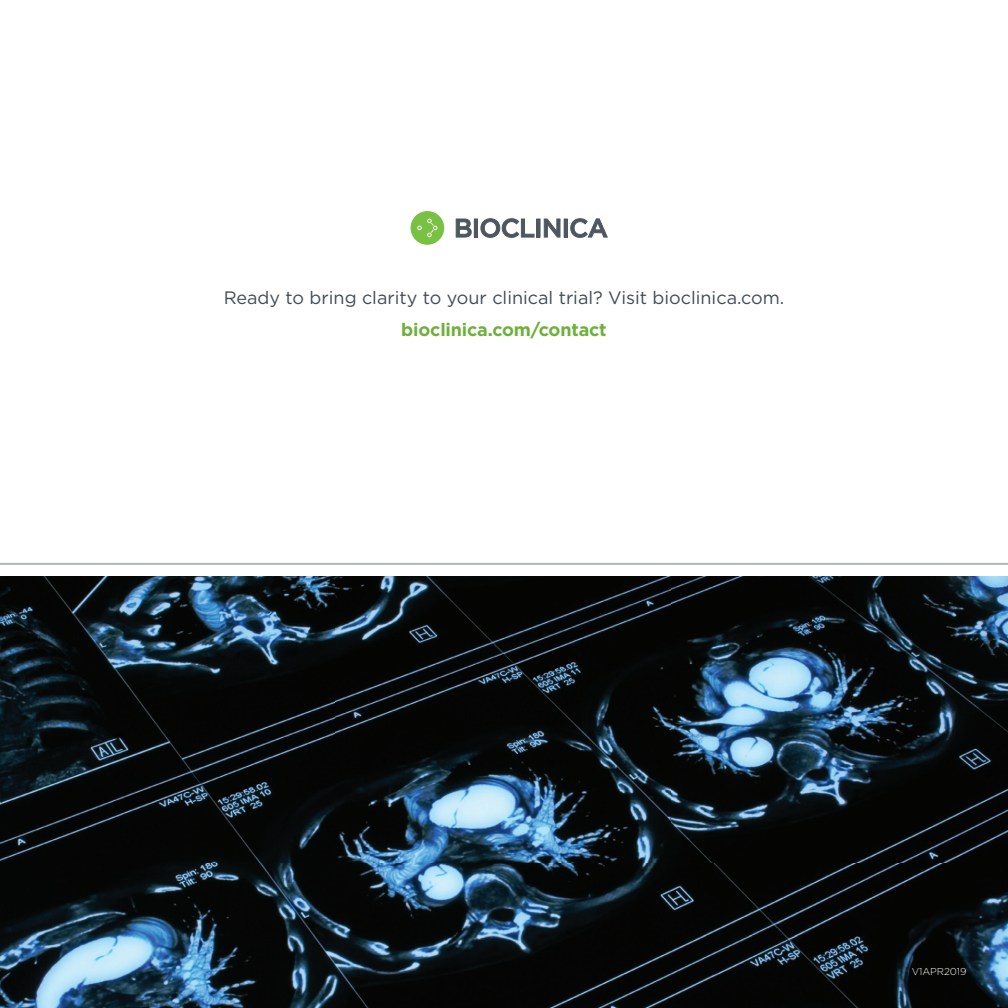
<style>
.page{position:relative;width:1008px;height:1008px;background:#fff}
.page>*{position:absolute;margin:0;border:0;box-sizing:border-box;transform-origin:0 0}
.t1{font:18px "Gotham HTF";color:#424c53}
.t2{font:700 18px "Gotham HTF";letter-spacing:-.01em;color:#6eb03c}
.t3{font:300 10px "Gotham HTF";letter-spacing:-.01em;color:#fff}
</style>
<div class="page">
<img style="left:0;top:577px;width:1008px;height:431px">
<hr style="left:0;top:563px;width:1008px;height:2px;background:#b2b7bb">
<div style="left:411px;top:211px;width:33px;height:34px;background:#79c142;border-radius:50%"></div>
<svg style="left:456px;top:219px;width:16px;height:19px"></svg>
<div style="left:474px;top:219px;width:4px;height:18px;border:1px solid #4e575f"></div>
<svg style="left:481px;top:218px;width:53px;height:20px"></svg>
<div style="left:537px;top:219px;width:3px;height:18px;border:1px solid #4e575f"></div>
<svg style="left:544px;top:219px;width:16px;height:19px"></svg>
<div style="left:564px;top:219px;width:4px;height:18px;border:1px solid #4e575f"></div>
<svg style="left:570px;top:218px;width:38px;height:20px"></svg>
<svg style="left:417px;top:219px;width:20px;height:18px"></svg>
<p class="t1" style="left:224px;top:291px;width:562px">Ready to bring clarity to your clinical trial? Visit bioclinica.com.</p>
<p class="t2" style="left:401px;top:322px;width:207px">bioclinica.com/contact</p>
<p class="t3" style="left:912px;top:966px;width:56px">V1APR2019</p>
</div>
